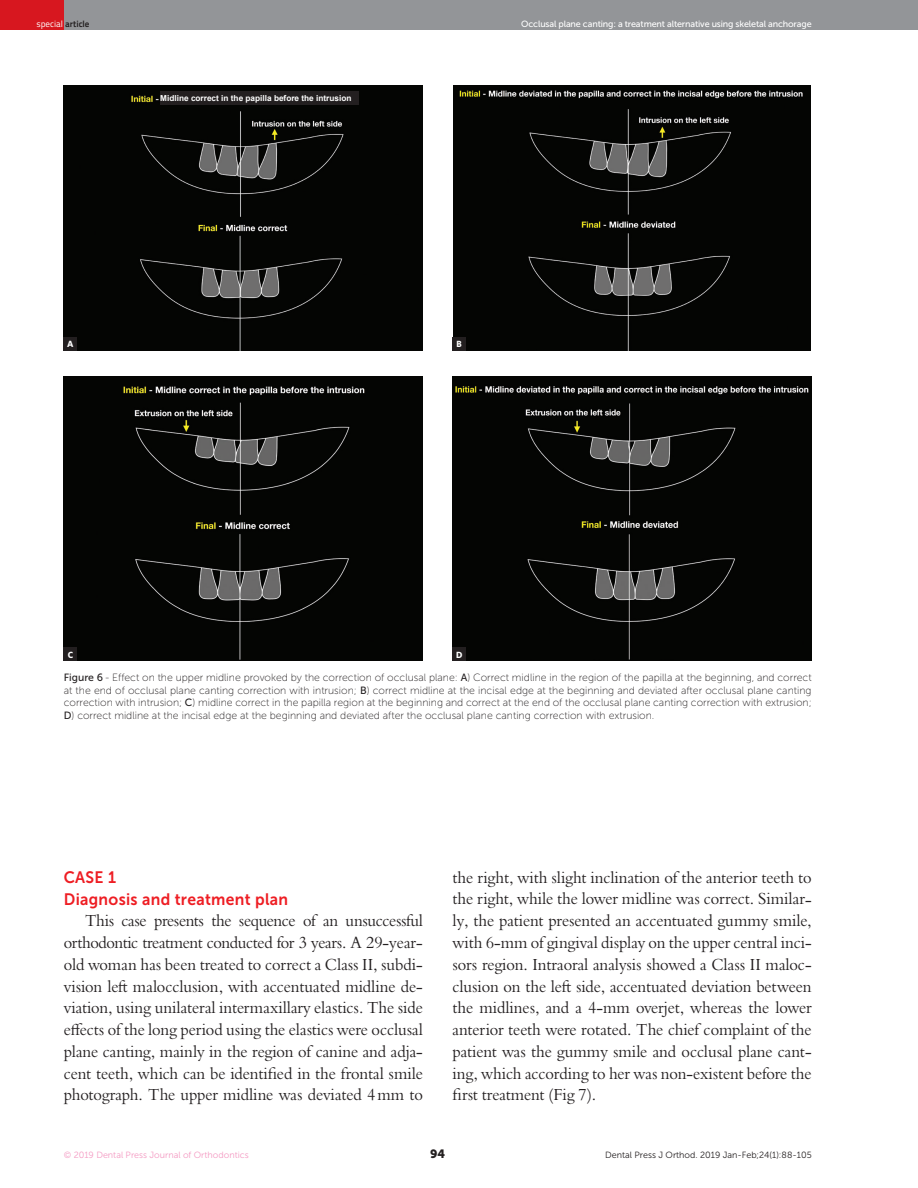
<style>
.page{position:relative;width:918px;height:1188px;background:#fff}
.page>*{position:absolute;margin:0;border:0;box-sizing:border-box;transform-origin:0 0}
.t1{font:16.5px/21.8px "Bergamo Std";letter-spacing:-.005em;color:#231f20;text-align:justify;scale:.95 1}
.t2{font:16.5px/21.8px "Museo Sans 700";letter-spacing:.02em;color:#ee1d23;scale:.95 1}
.t3{font:12px "Museo Sans 900";color:#231f20}
.t4{font:10.5px/12.6px "Museo Sans 100";color:#231f20;text-align:justify}
.t5{font:9px "Museo Sans 500";letter-spacing:-.015em;color:#fff}
.t6{font:9px "Museo Sans 300";color:#231f20}
.t7{font:9px "Museo Sans 300";color:#f499c2}
.t8{font:9px "Titillium Text 22 L";color:#fff}
.t9{font:700 9px "Whitney";color:#fff}
.t10{font:700 8.25px "Arial";color:#fff}
.s1{font-weight:700;color:#231f20}
.s2{font-family:"Museo Sans 500"}
</style>
<div class="page">
<div style="left:0;top:0;width:918px;height:30px;background:#939598"></div>
<div style="left:0;top:0;width:64px;height:30px;background:#d7171f"></div>
<img style="left:64px;top:85px;width:359px;height:265px">
<img style="left:64px;top:376px;width:359px;height:285px">
<img style="left:454px;top:85px;width:357px;height:265px">
<img style="left:453px;top:376px;width:359px;height:285px">
<div style="left:64px;top:337px;width:13px;height:13px;background:#231f20"></div>
<div style="left:64px;top:647px;width:13px;height:14px;background:#231f20"></div>
<div style="left:453px;top:337px;width:13px;height:13px;background:#231f20"></div>
<div style="left:453px;top:647px;width:13px;height:14px;background:#231f20"></div>
<div style="left:160px;top:92px;width:199px;height:13px;background:#231f20"></div>
<p class="t8" style="left:36px;top:17px;width:55px">special <span class="s1">article</span></p>
<p class="t5" style="left:521px;top:19px;width:292px">Occlusal plane canting: a treatment alternative using skeletal anchorage</p>
<p class="t10" style="left:160px;top:93px;width:193px">Midline correct in the papilla before the intrusion</p>
<p class="t9" style="left:67px;top:339px;width:8px">A</p>
<p class="t9" style="left:457px;top:339px;width:7px">B</p>
<p class="t9" style="left:68px;top:649px;width:7px">C</p>
<p class="t9" style="left:456px;top:649px;width:8px">D</p>
<p class="t4" style="left:64px;top:671px;width:750px"><span class="s2">Figure 6</span> - Effect on the upper midline provoked by the correction of occlusal plane: <span class="s2">A</span>) Correct midline in the region of the papilla at the beginning, and correct at the end of occlusal plane canting correction with intrusion; <span class="s2">B</span>) correct midline at the incisal edge at the beginning and deviated after occlusal plane canting correction with intrusion; <span class="s2">C</span>) midline correct in the papilla region at the beginning and correct at the end of the occlusal plane canting correction with extrusion; <span class="s2">D</span>) correct midline at the incisal edge at the beginning and deviated after the occlusal plane canting correction with extrusion.</p>
<p class="t2" style="left:64px;top:866px;width:238px">CASE 1<br>Diagnosis and treatment plan</p>
<p class="t1" style="left:64px;top:910px;width:380px;text-indent:21px">This case presents the sequence of an unsuccessful orthodontic treatment conducted for 3 years. A 29-year&shy;old woman has been treated to correct a Class II, subdi&shy;vision left malocclusion, with accentuated midline de&shy;viation, using unilateral intermaxillary elastics. The side effects of the long period using the elastics were occlusal plane canting, mainly in the region of canine and adja&shy;cent teeth, which can be identified in the frontal smile photograph. The upper midline was deviated 4mm to</p>
<p class="t1" style="left:453px;top:866px;width:379px">the right, with slight inclination of the anterior teeth to the right, while the lower midline was correct. Similar&shy;ly, the patient presented an accentuated gummy smile, with 6-mm of gingival display on the upper central inci&shy;sors region. Intraoral analysis showed a Class II maloc&shy;clusion on the left side, accentuated deviation between the midlines, and a 4-mm overjet, whereas the lower anterior teeth were rotated. The chief complaint of the patient was the gummy smile and occlusal plane cant&shy;ing, which according to her was non-existent before the first treatment (Fig 7).</p>
<p class="t7" style="left:64px;top:1150px;width:186px">© 2019 Dental Press Journal of Orthodontics</p>
<p class="t3" style="left:430px;top:1147px;width:17px">94</p>
<p class="t6" style="left:605px;top:1150px;width:208px">Dental Press J Orthod. 2019 Jan-Feb;24(1):88-105</p>
</div>
